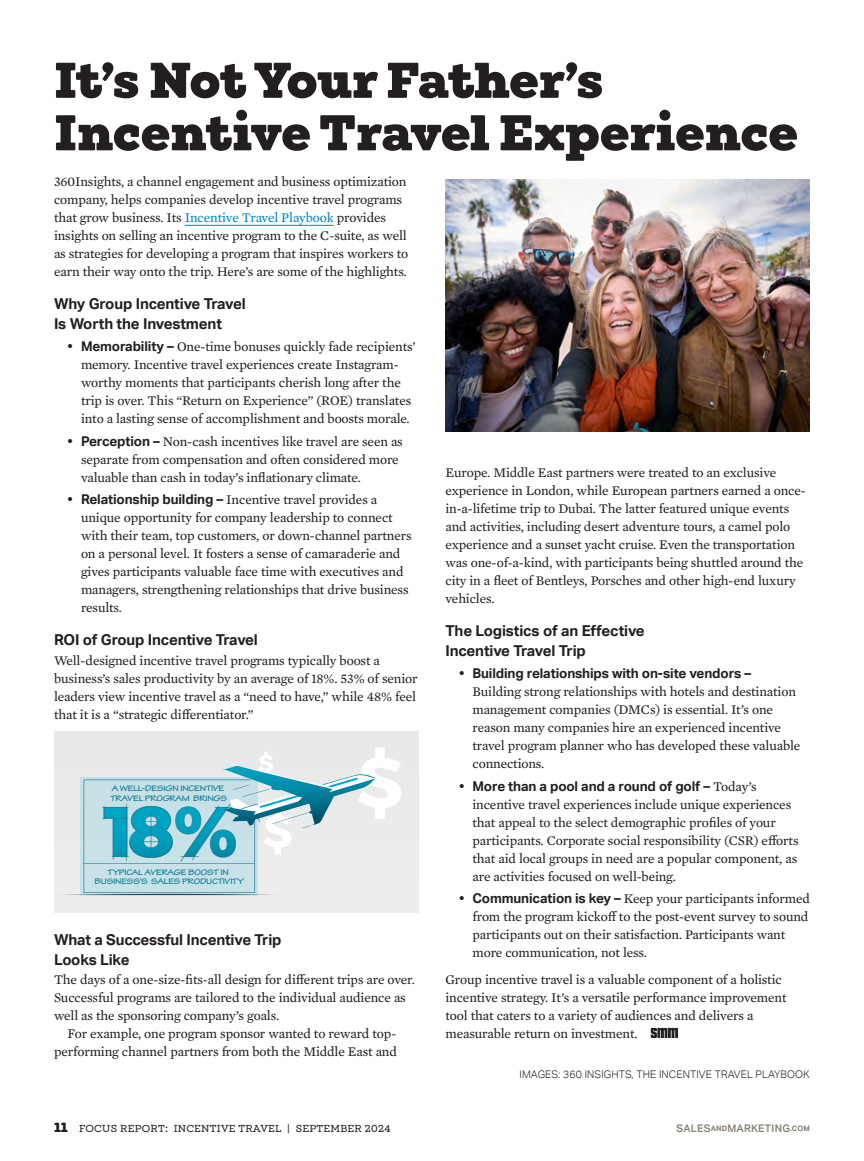
<style>
.page{position:relative;width:864px;height:1161px;background:#fff}
.page>*{position:absolute;margin:0;border:0;box-sizing:border-box;transform-origin:0 0}
.Department_head_-_Wi{font:900 51px/52.5px "Winden";letter-spacing:-.01em;color:#231f20}
.SMM_Sans_Subhead_10{font:700 15px/19.5px "Aktiv Grotesk";letter-spacing:-.01em;color:#231f20}
.SMM_Serif_bullet{font:13.5px/18px "Mercury Text G2";letter-spacing:-.01em;color:#231f20}
.SMM_SerifBody{font:13.5px/18px "Mercury Text G2";letter-spacing:-.01em;color:#231f20;text-align:right}
.SMM_Serif_Body_after{font:13.5px/18px "Mercury Text G2";letter-spacing:-.01em;color:#231f20}
.SMM_SerifBodyFirstGr{font:13.5px/18px "Mercury Text G2";letter-spacing:-.01em;color:#231f20}
.SMM_Serif_1st_paragr{font:13.5px/18px "Mercury Text G2";letter-spacing:-.01em;color:#231f20}
.photo_art_credit{font:300 10.5px "Aktiv Grotesk";letter-spacing:.01em;color:#231f20}
.t1{font:500 10.5px "Winden";letter-spacing:.025em;color:#231f20}
.t2{font:500 10.5px "Aktiv Grotesk";letter-spacing:.025em;color:#857c71}
.t3{font:700 expanded 8.55px/9.9px "Tekton Pro";letter-spacing:-.03em;color:#127e9a;scale:.93 1}
.s1{color:#0083ca}
.s2{font-family:"Aktiv Grotesk";font-weight:700}
.s3{font-weight:900;font-size:13.5px}
.s4{font-weight:700;font-size:7.5px}
</style>
<div class="page">
<hr style="left:185px;top:225px;width:149px;height:1px;background:#0083ca">
<svg style="left:651px;top:1028px;width:27px;height:10px"></svg>
<img style="left:446px;top:179px;width:364px;height:253px">
<div style="left:54px;top:732px;width:364px;height:180px;background:#eaebeb"></div>
<svg style="left:63px;top:894px;width:209px;height:1px"></svg>
<svg style="left:80px;top:777px;width:178px;height:118px"></svg>
<svg style="left:84px;top:747px;width:317px;height:146px"></svg>
<p class="Department_head_-_Wi" style="left:54px;top:54px;width:746px">It’s Not Your Father’s<br>Incentive Travel Experience</p>
<p class="SMM_SerifBodyFirstGr" style="left:54px;top:172px;width:356px">360Insights, a channel engagement and business optimization company, helps companies develop incentive travel programs that grow business. Its <span class="s1">Incentive Travel Playbook</span> provides insights on selling an incentive program to the C-suite, as well as strategies for developing a program that inspires workers to earn their way onto the trip. Here’s are some of the highlights.</p>
<p class="SMM_Sans_Subhead_10" style="left:54px;top:294px;width:193px">Why Group Incentive Travel<br>Is Worth the Investment</p>
<p class="SMM_Serif_bullet" style="left:81px;top:337px;width:336px;text-indent:-14px"><span class="s2">• Memorability –</span> One-time bonuses quickly fade recipients’ memory. Incentive travel experiences create Instagram&shy;worthy moments that participants cherish long after the trip is over. This “Return on Experience” (ROE) translates into a lasting sense of accomplishment and boosts morale.</p>
<p class="SMM_Serif_bullet" style="left:81px;top:432px;width:323px;text-indent:-14px"><span class="s2">• Perception –</span> Non-cash incentives like travel are seen as separate from compensation and often considered more valuable than cash in today’s inflationary climate.</p>
<p class="SMM_Serif_bullet" style="left:81px;top:490px;width:332px;text-indent:-14px"><span class="s2">• Relationship building –</span> Incentive travel provides a unique opportunity for company leadership to connect with their team, top customers, or down-channel partners on a personal level. It fosters a sense of camaraderie and gives participants valuable face time with executives and managers, strengthening relationships that drive business results.</p>
<p class="SMM_Sans_Subhead_10" style="left:54px;top:630px;width:205px">ROI of Group Incentive Travel</p>
<p class="SMM_Serif_Body_after" style="left:54px;top:651px;width:365px">Well-designed incentive travel programs typically boost a business’s sales productivity by an average of 18%. 53% of senior leaders view incentive travel as a “need to have,” while 48% feel that it is a “strategic differentiator.”</p>
<p class="SMM_SerifBody" style="left:446px;top:463px;width:362px;text-align:left">Europe. Middle East partners were treated to an exclusive experience in London, while European partners earned a once&shy;in-a-lifetime trip to Dubai. The latter featured unique events and activities, including desert adventure tours, a camel polo experience and a sunset yacht cruise. Even the transportation was one-of-a-kind, with participants being shuttled around the city in a fleet of Bentleys, Porsches and other high-end luxury vehicles.</p>
<p class="SMM_Sans_Subhead_10" style="left:446px;top:621px;width:201px">The Logistics of an Effective<br>Incentive Travel Trip</p>
<p class="SMM_Serif_bullet" style="left:472px;top:664px;width:329px;text-indent:-14px"><span class="s2">• Building relationships with on-site vendors – </span>Building strong relationships with hotels and destination management companies (DMCs) is essential. It’s one reason many companies hire an experienced incentive travel program planner who has developed these valuable connections.</p>
<p class="SMM_Serif_bullet" style="left:472px;top:776px;width:328px;text-indent:-14px"><span class="s2">• More than a pool and a round of golf –</span> Today’s incentive travel experiences include unique experiences that appeal to the select demographic profiles of your participants. Corporate social responsibility (CSR) efforts that aid local groups in need are a popular component, as are activities focused on well-being.</p>
<p class="SMM_Serif_bullet" style="left:472px;top:889px;width:339px;text-indent:-14px"><span class="s2">• Communication is key –</span> Keep your participants informed from the program kickoff to the post-event survey to sound participants out on their satisfaction. Participants want more communication, not less.</p>
<p class="SMM_Serif_1st_paragr" style="left:446px;top:970px;width:343px">Group incentive travel is a valuable component of a holistic incentive strategy. It’s a versatile performance improvement tool that caters to a variety of audiences and delivers a measurable return on investment.</p>
<p class="t3" style="left:110px;top:784px;width:127px">A WELL-DESIGN INCENTIVE<br>TRAVEL PROGRAM BRINGS</p>
<p class="t3" style="left:95px;top:867px;width:162px;text-align:center">TYPICAL AVERAGE BOOST IN<br>BUSINESS’S SALES PRODUCTIVITY</p>
<p class="SMM_Sans_Subhead_10" style="left:54px;top:930px;width:229px">What a Successful Incentive Trip<br>Looks Like</p>
<p class="SMM_Serif_Body_after" style="left:54px;top:970px;width:362px">The days of a one-size-fits-all design for different trips are over.<br>Successful programs are tailored to the individual audience as well as the sponsoring company’s goals.</p>
<p class="SMM_SerifBody" style="left:54px;top:1024px;width:345px">For example, one program sponsor wanted to reward top&shy;performing channel partners from both the Middle East and</p>
<p class="photo_art_credit" style="left:520px;top:1069px;width:292px">IMAGES: 360 INSIGHTS, THE INCENTIVE TRAVEL PLAYBOOK</p>
<p class="t1" style="left:54px;top:1123px;width:338px"><span class="s3">11</span> FOCUS REPORT: INCENTIVE TRAVEL | SEPTEMBER 2024</p>
<p class="t2" style="left:676px;top:1123px;width:135px">SALES<span class="s4">AND</span>MARKETING<span class="s4">.COM</span></p>
</div>
